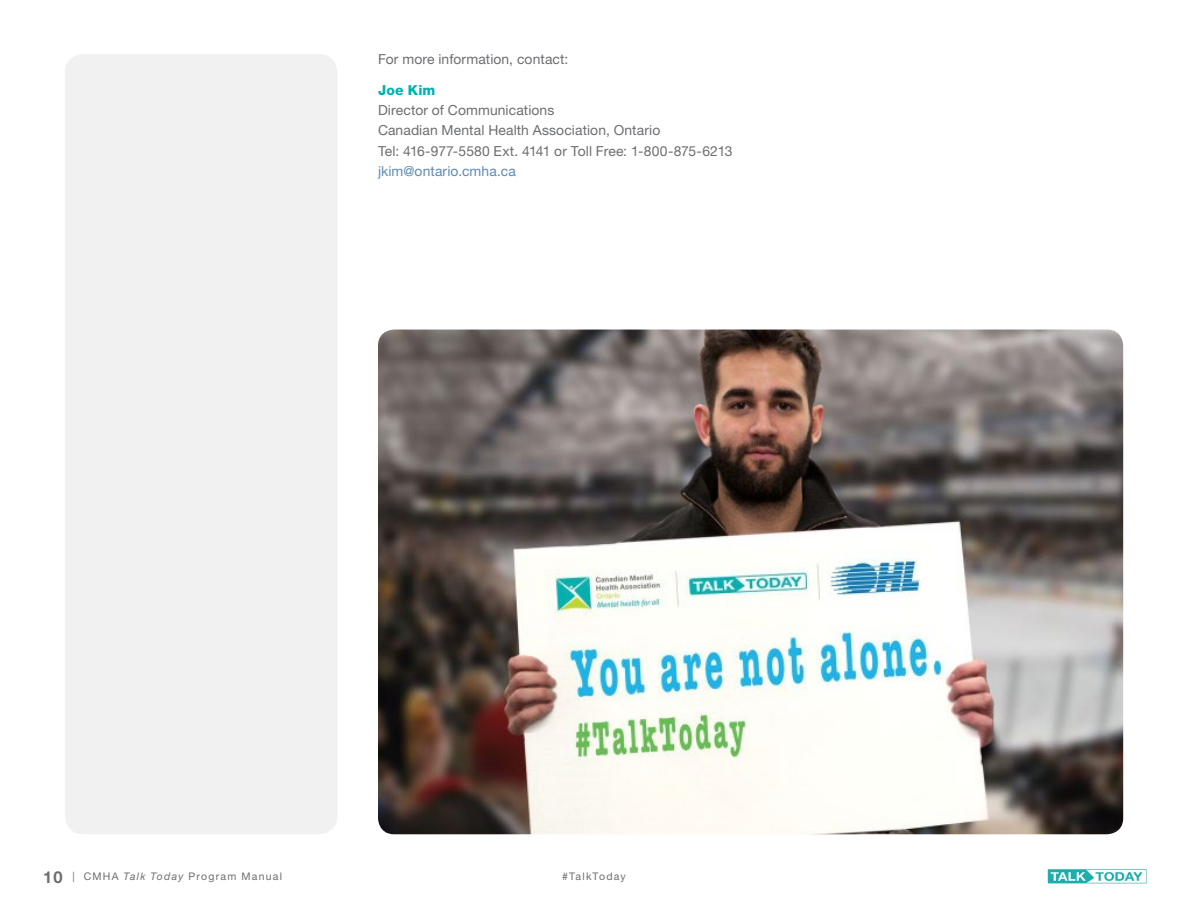
<style>
.page{position:relative;width:1188px;height:918px;background:#fff}
.page>*{position:absolute;margin:0;border:0;box-sizing:border-box;transform-origin:0 0}
.t1{font:13.8px/20.2px "Helvetica Neue LT Std";letter-spacing:.005em;color:#6d6e71}
.t2{font:13.8px "Helvetica Neue LT Std";letter-spacing:.01em;color:#5e8ab5}
.t3{font:800 13.8px "Helvetica Neue LT Std";letter-spacing:.01em;color:#00b1b0}
.t4{font:10.5px "Helvetica Neue LT Std";letter-spacing:.115em;color:#6d6e71}
.s1{font-weight:700;font-size:16.5px}
.s2{font-style:italic}
</style>
<div class="page">
<img style="left:1047px;top:868px;width:100px;height:16px">
<div style="left:65px;top:54px;width:272px;height:780px;background:#f1f1f2;border-radius:19px"></div>
<img style="left:378px;top:330px;width:745px;height:504px">
<p class="t1" style="left:378px;top:49px;width:192px">For more information, contact:</p>
<p class="t3" style="left:378px;top:82px;width:59px">Joe Kim</p>
<p class="t1" style="left:378px;top:100px;width:356px">Director of Communications<br>Canadian Mental Health Association, Ontario<br>Tel: 416-977-5580 Ext. 4141 or Toll Free: 1-800-875-6213</p>
<p class="t2" style="left:378px;top:163px;width:139px">jkim@ontario.cmha.ca</p>
<p class="t4" style="left:43px;top:870px;width:240px"><span class="s1">10</span> | CMHA <span class="s2">Talk Today</span> Program Manual</p>
<p class="t4" style="left:562px;top:870px;width:65px">#TalkToday</p>
</div>
